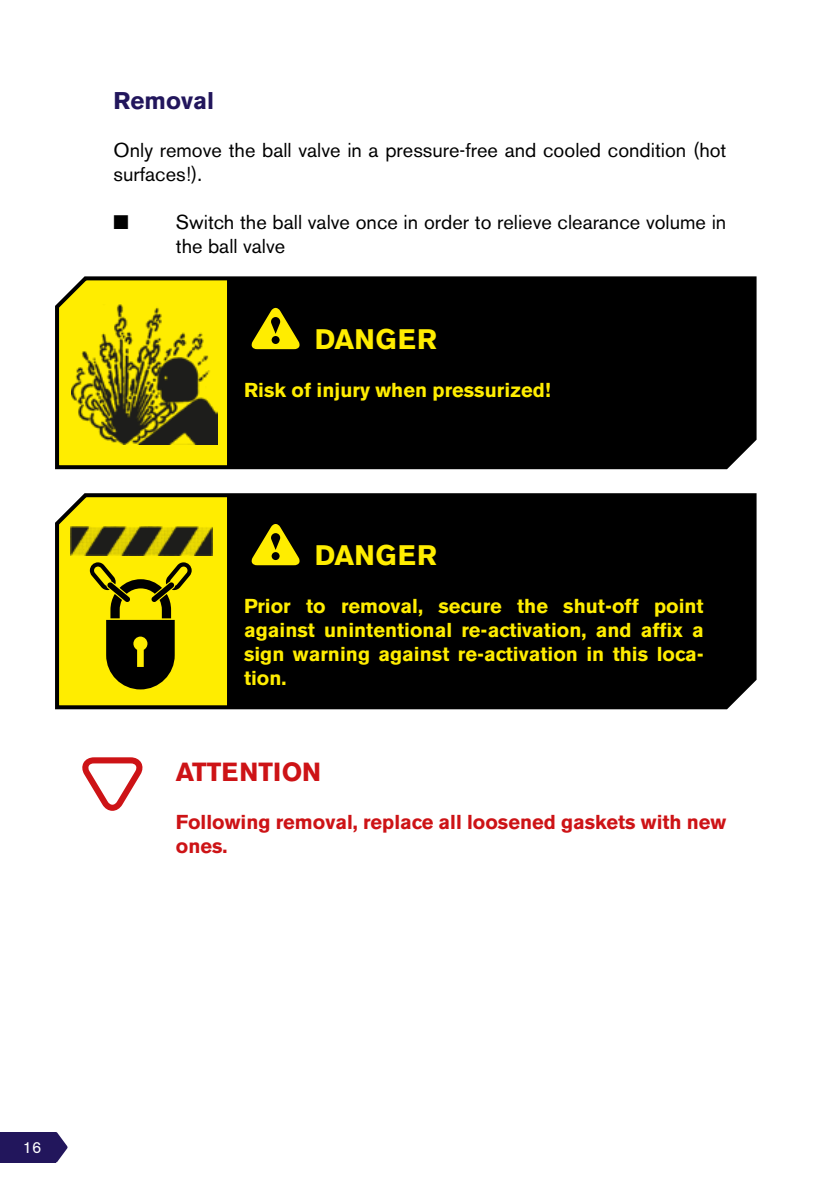
<style>
.page{position:relative;width:840px;height:1191px;background:#fff}
.page>*{position:absolute;margin:0;border:0;box-sizing:border-box;transform-origin:0 0}
.t1{font:700 28px "Akzidenz Grotesk BE";letter-spacing:.02em;color:#ffed00}
.t2{font:700 26px "Akzidenz Grotesk BE";color:#cd1316}
.t3{font:700 24px "Akzidenz Grotesk BE";color:#22165c}
.t4{font:700 20px/24px "Akzidenz Grotesk BE";color:#ffed00;text-align:justify}
.t5{font:20px/24px "Akzidenz Grotesk BE";color:#000}
.t6{font:700 20px/24px "Akzidenz Grotesk BE";color:#cd1316}
.t7{font:16px "Akzidenz Grotesk BE";color:#fff}
</style>
<div class="page">
<svg style="left:55px;top:1132px;width:13px;height:30px"></svg>
<div style="left:0;top:1132px;width:55px;height:30px;background:#22165c"></div>
<svg style="left:55px;top:276px;width:702px;height:194px;background:#1b1904"></svg>
<svg style="left:55px;top:493px;width:702px;height:217px;background:#242203"></svg>
<svg style="left:250px;top:308px;width:51px;height:41px;background:#827900"></svg>
<svg style="left:250px;top:524px;width:51px;height:41px;background:#817800"></svg>
<svg style="left:82px;top:757px;width:61px;height:54px"></svg>
<img style="left:71px;top:305px;width:146px;height:139px">
<img style="left:71px;top:526px;width:141px;height:29px">
<svg style="left:90px;top:562px;width:101px;height:127px;background:#908600"></svg>
<p class="t3" style="left:113px;top:87px;width:102px">Removal</p>
<p class="t5" style="left:113px;top:138px;width:614px">Only remove the ball valve in a pressure-free and cooled condition (hot surfaces!).</p>
<p class="t5" style="left:176px;top:210px;width:551px;text-indent:-62px">■ Switch the ball valve once in order to relieve clearance volume in the ball valve</p>
<h1 class="t1" style="left:314px;top:323px;width:123px">DANGER</h1>
<p class="t4" style="left:244px;top:378px;width:308px">Risk of injury when pressurized!</p>
<h1 class="t1" style="left:314px;top:539px;width:123px">DANGER</h1>
<p class="t4" style="left:244px;top:594px;width:461px">Prior to removal, secure the shut-off point against unintentional re-activation, and affix a sign warning against re-activation in this loca&shy;tion.</p>
<h2 class="t2" style="left:176px;top:757px;width:147px">ATTENTION</h2>
<p class="t6" style="left:176px;top:810px;width:551px">Following removal, replace all loosened gaskets with new ones.</p>
<p class="t7" style="left:23px;top:1138px;width:20px">16</p>
</div>
